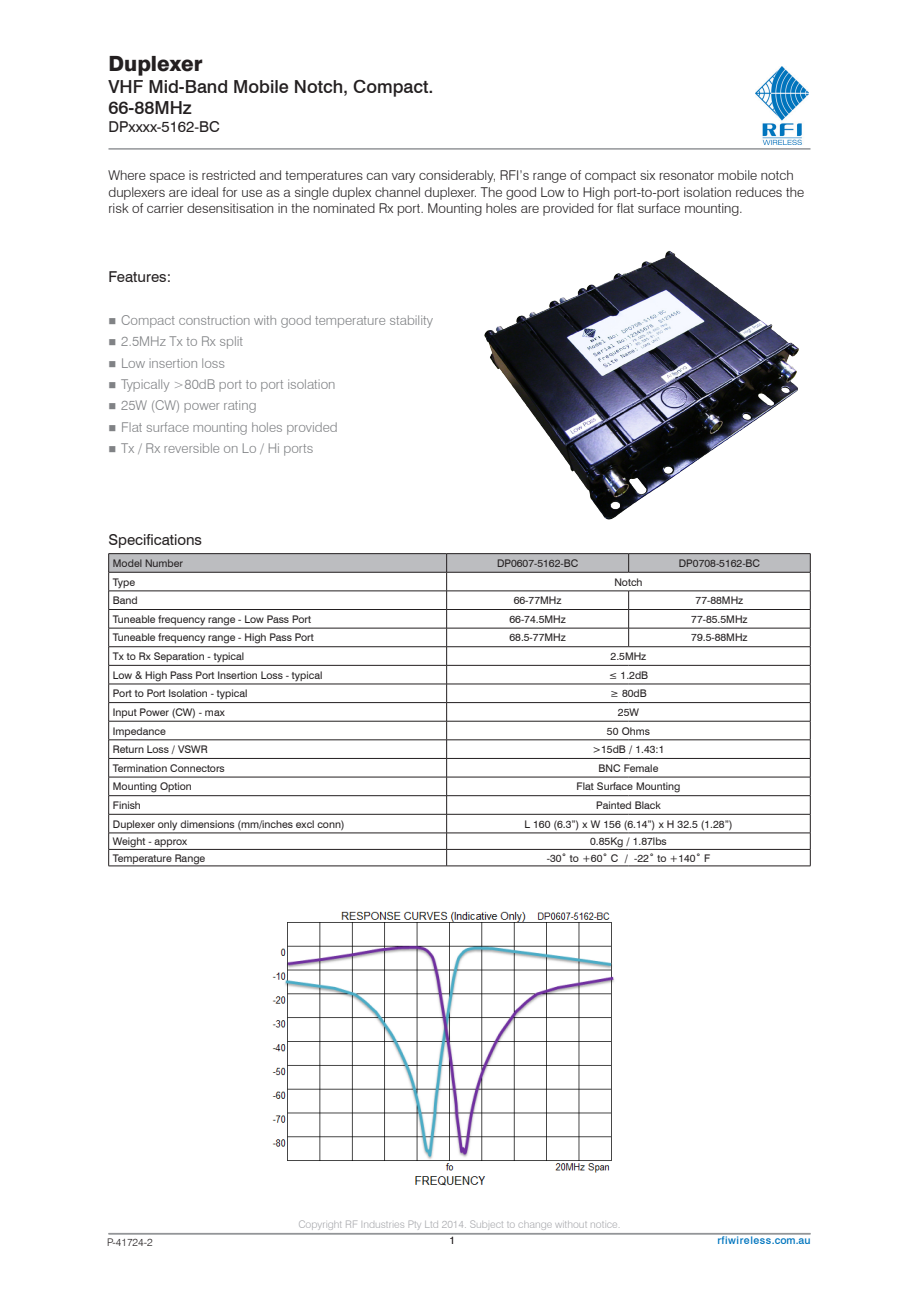
<style>
.page{position:relative;width:919px;height:1289px;background:#fff}
.page>*{position:absolute;margin:0;border:0;box-sizing:border-box;transform-origin:0 0}
.t1{font:800 21px "Swiss 721 BT";color:#231f20}
.t2{font:500 18px/21.6px "Swiss 721 BT";color:#231f20}
.FEATURES_SUB_HEAD{font:15px "Swiss 721 BT";color:#231f20}
.BODY_COPY{font:300 13.5px/16.2px "Swiss 721 BT";color:#231f20}
.BULLETS{font:300 13.5px "Swiss 721 BT";color:#808285}
.SPEC_TABLE_COPY{font:10.5px "Swiss 721 BT";color:#231f20}
.t3{font:300 10.5px "Swiss 721 BT";color:#a8a9ad}
.t4{font:500 10.5px "Swiss 721 BT";letter-spacing:.05em;color:#0075be}
.t5{font:300 10.5px "Swiss 721 BT";color:#231f20}
</style>
<div class="page">
<hr style="left:108px;top:1232px;width:702px;height:2px;background:#939598">
<img style="left:755px;top:66px;width:53px;height:79px">
<hr style="left:108px;top:148px;width:702px;height:2px;background:#939598">
<svg style="left:108px;top:553px;width:703px;height:312px"></svg>
<hr style="left:108px;top:865px;width:338px;height:1px;background:#231f20">
<hr style="left:446px;top:865px;width:182px;height:1px;background:#231f20">
<hr style="left:628px;top:865px;width:182px;height:1px;background:#231f20">
<img style="left:484px;top:250px;width:315px;height:270px">
<img style="left:272px;top:911px;width:342px;height:275px">
<h1 class="t1" style="left:108px;top:51px;width:96px">Duplexer</h1>
<h2 class="t2" style="left:108px;top:75px;width:326px">VHF Mid-Band Mobile Notch, Compact.<br>66-88MHz</h2>
<h3 class="FEATURES_SUB_HEAD" style="left:108px;top:118px;width:113px">DPxxxx-5162-BC</h3>
<p class="BODY_COPY" style="left:108px;top:167px;width:697px">Where space is restricted and temperatures can vary considerably, RFI’s range of compact six resonator mobile notch duplexers are ideal for use as a single duplex channel duplexer. The good Low to High port-to-port isolation reduces the risk of carrier desensitisation in the nominated Rx port. Mounting holes are provided for flat surface mounting.</p>
<p class="FEATURES_SUB_HEAD" style="left:108px;top:268px;width:64px">Features:</p>
<p class="BULLETS" style="left:108px;top:312px;width:326px">■ Compact construction with good temperature stability</p>
<p class="BULLETS" style="left:108px;top:333px;width:136px">■ 2.5MHz Tx to Rx split</p>
<p class="BULLETS" style="left:108px;top:355px;width:118px">■ Low insertion loss</p>
<p class="BULLETS" style="left:108px;top:376px;width:228px">■ Typically &gt;80dB port to port isolation</p>
<p class="BULLETS" style="left:108px;top:397px;width:149px">■ 25W (CW) power rating</p>
<p class="BULLETS" style="left:108px;top:419px;width:231px">■ Flat surface mounting holes provided</p>
<p class="BULLETS" style="left:108px;top:440px;width:206px">■ Tx / Rx reversible on Lo / Hi ports</p>
<p class="FEATURES_SUB_HEAD" style="left:108px;top:530px;width:95px">Specifications</p>
<p class="SPEC_TABLE_COPY" style="left:113px;top:557px;width:72px">Model Number</p>
<p class="SPEC_TABLE_COPY" style="left:497px;top:557px;width:83px">DP0607-5162-BC</p>
<p class="SPEC_TABLE_COPY" style="left:678px;top:557px;width:83px">DP0708-5162-BC</p>
<p class="SPEC_TABLE_COPY" style="left:113px;top:575px;width:24px">Type</p>
<p class="SPEC_TABLE_COPY" style="left:614px;top:575px;width:30px">Notch</p>
<p class="SPEC_TABLE_COPY" style="left:113px;top:594px;width:26px">Band</p>
<p class="SPEC_TABLE_COPY" style="left:513px;top:594px;width:49px">66-77MHz</p>
<p class="SPEC_TABLE_COPY" style="left:695px;top:594px;width:49px">77-88MHz</p>
<p class="SPEC_TABLE_COPY" style="left:113px;top:612px;width:199px">Tuneable frequency range - Low Pass Port</p>
<p class="SPEC_TABLE_COPY" style="left:509px;top:612px;width:58px">66-74.5MHz</p>
<p class="SPEC_TABLE_COPY" style="left:691px;top:612px;width:58px">77-85.5MHz</p>
<p class="SPEC_TABLE_COPY" style="left:113px;top:631px;width:202px">Tuneable frequency range - High Pass Port</p>
<p class="SPEC_TABLE_COPY" style="left:509px;top:631px;width:58px">68.5-77MHz</p>
<p class="SPEC_TABLE_COPY" style="left:691px;top:631px;width:58px">79.5-88MHz</p>
<p class="SPEC_TABLE_COPY" style="left:113px;top:650px;width:133px">Tx to Rx Separation - typical</p>
<p class="SPEC_TABLE_COPY" style="left:610px;top:650px;width:37px">2.5MHz</p>
<p class="SPEC_TABLE_COPY" style="left:113px;top:668px;width:211px">Low &amp; High Pass Port Insertion Loss - typical</p>
<p class="SPEC_TABLE_COPY" style="left:608px;top:668px;width:41px">≤ 1.2dB</p>
<p class="SPEC_TABLE_COPY" style="left:113px;top:687px;width:136px">Port to Port Isolation - typical</p>
<p class="SPEC_TABLE_COPY" style="left:610px;top:687px;width:38px">≥ 80dB</p>
<p class="SPEC_TABLE_COPY" style="left:113px;top:705px;width:113px">Input Power (CW) - max</p>
<p class="SPEC_TABLE_COPY" style="left:618px;top:705px;width:23px">25W</p>
<p class="SPEC_TABLE_COPY" style="left:113px;top:724px;width:54px">Impedance</p>
<p class="SPEC_TABLE_COPY" style="left:607px;top:724px;width:44px">50 Ohms</p>
<p class="SPEC_TABLE_COPY" style="left:113px;top:743px;width:96px">Return Loss / VSWR</p>
<p class="SPEC_TABLE_COPY" style="left:592px;top:743px;width:73px">&gt;15dB / 1.43:1</p>
<p class="SPEC_TABLE_COPY" style="left:113px;top:761px;width:113px">Termination Connectors</p>
<p class="SPEC_TABLE_COPY" style="left:598px;top:761px;width:61px">BNC Female</p>
<p class="SPEC_TABLE_COPY" style="left:113px;top:780px;width:80px">Mounting Option</p>
<p class="SPEC_TABLE_COPY" style="left:576px;top:780px;width:105px">Flat Surface Mounting</p>
<p class="SPEC_TABLE_COPY" style="left:113px;top:798px;width:29px">Finish</p>
<p class="SPEC_TABLE_COPY" style="left:596px;top:798px;width:66px">Painted Black</p>
<p class="SPEC_TABLE_COPY" style="left:113px;top:817px;width:233px">Duplexer only dimensions (mm/inches excl conn)</p>
<p class="SPEC_TABLE_COPY" style="left:524px;top:817px;width:210px">L 160 (6.3”) x W 156 (6.14”) x H 32.5 (1.28”)</p>
<p class="SPEC_TABLE_COPY" style="left:113px;top:835px;width:76px">Weight - approx</p>
<p class="SPEC_TABLE_COPY" style="left:590px;top:835px;width:78px">0.85Kg / 1.87lbs</p>
<p class="SPEC_TABLE_COPY" style="left:113px;top:851px;width:94px">Temperature Range</p>
<p class="SPEC_TABLE_COPY" style="left:546px;top:851px;width:165px">-30˚ to +60˚ C / -22˚ to +140˚ F</p>
<p class="t3" style="left:298px;top:1217px;width:324px">Copyright RF Industries Pty Ltd 2014. Subject to change without notice.</p>
<p class="t5" style="left:107px;top:1236px;width:47px">P-41724-2</p>
<p class="t5" style="left:449px;top:1233px;width:7px">1</p>
<p class="t4" style="left:717px;top:1233px;width:95px">rfiwireless.com.au</p>
</div>
